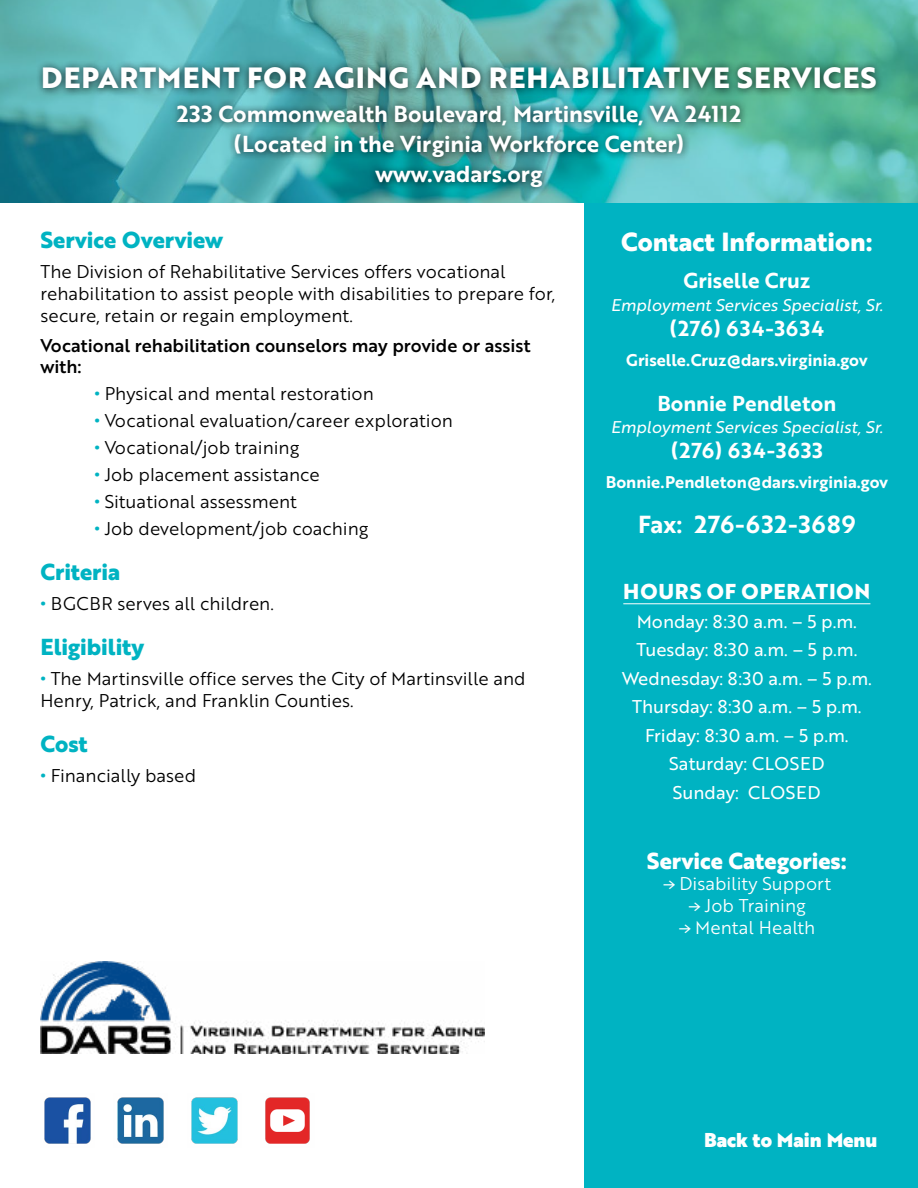
<style>
.page{position:relative;width:918px;height:1188px;background:#fff}
.page>*{position:absolute;margin:0;border:0;box-sizing:border-box;transform-origin:0 0}
.t1{font:700 28.5px "Brother 1816 Extra";letter-spacing:.04em;color:#fff}
.t2{font:700 25.5px "Brother 1816 Extra";color:#fff}
.t3{font:24px "Brother 1816 Bold";letter-spacing:.04em;color:#fff}
.t4{font:22.5px/30px "Brother 1816 Bold";color:#fff;text-align:center}
.t5{font:700 22.5px "Brother 1816 Extra";color:#00b3c2}
.t6{font:700 22.5px "Brother 1816 Extra";color:#fff}
.t7{font:21px "Brother 1816 Bold";color:#fff}
.t8{font:700 21px "Brother 1816 Extra";letter-spacing:.04em;color:#fff}
.t9{font:21px "Brother 1816 Bold";letter-spacing:.06em;color:#fff}
.t10{font:21px "Brother 1816 Bold";letter-spacing:.04em;color:#fff}
.t11{font:19.5px "Brother 1816 Black";color:#fff}
.t12{font:18px/21.6px "Brother 1816 Book";color:#000}
.t13{font:18px/28.5px "Brother 1816 Regular";color:#fff;text-align:center}
.t14{font:18px/21.6px "Brother 1816 Medium";color:#000}
.t15{font:18px "Brother 1816 Book";color:#fff}
.t16{font:16.5px "Brother 1816 Bold";color:#fff}
.t17{font:16.5px "Brother 1816 Regular Italic";color:#fff}
.s1{font-family:"Brother 1816 Bold";color:#00b3c2}
.s2{font-family:"Verlag"}
</style>
<div class="page">
<div style="left:584px;top:176px;width:334px;height:1012px;background:#00b3c2"></div>
<img style="left:40px;top:961px;width:444px;height:93px">
<img style="left:44px;top:1097px;width:47px;height:47px">
<img style="left:117px;top:1097px;width:47px;height:47px">
<img style="left:191px;top:1097px;width:47px;height:47px">
<img style="left:265px;top:1097px;width:45px;height:47px">
<hr style="left:623px;top:603px;width:247px;height:1px;background:#fff">
<svg style="left:0;top:0;width:918px;height:202px;background:#52b1aa"></svg>
<div style="left:36px;top:59px;width:848px;height:38px;background:#000;opacity:.75"></div>
<div style="left:170px;top:98px;width:578px;height:98px;background:#000;opacity:.75"></div>
<h1 class="t1" style="left:41px;top:56px;width:837px">DEPARTMENT FOR AGING AND REHABILITATIVE SERVICES</h1>
<p class="t4" style="left:177px;top:98px;width:566px">233 Commonwealth Boulevard, Martinsville, VA 24112 (Located in the Virginia Workforce Center) www.vadars.org</p>
<p class="t5" style="left:40px;top:223px;width:184px">Service Overview</p>
<p class="t12" style="left:40px;top:260px;width:516px">The Division of Rehabilitative Services offers vocational rehabilitation to assist people with disabilities to prepare for, secure, retain or regain employment.</p>
<p class="t14" style="left:40px;top:334px;width:492px">Vocational rehabilitation counselors may provide or assist with:</p>
<p class="t12" style="left:94px;top:382px;width:281px"><span class="s1">•</span> Physical and mental restoration</p>
<p class="t12" style="left:94px;top:409px;width:360px"><span class="s1">•</span> Vocational evaluation/career exploration</p>
<p class="t12" style="left:94px;top:436px;width:206px"><span class="s1">•</span> Vocational/job training</p>
<p class="t12" style="left:94px;top:463px;width:227px"><span class="s1">•</span> Job placement assistance</p>
<p class="t12" style="left:94px;top:490px;width:204px"><span class="s1">•</span> Situational assessment</p>
<p class="t12" style="left:94px;top:517px;width:276px"><span class="s1">•</span> Job development/job coaching</p>
<p class="t5" style="left:40px;top:555px;width:81px">Criteria</p>
<p class="t12" style="left:40px;top:592px;width:235px"><span class="s1">•</span> BGCBR serves all children.</p>
<p class="t5" style="left:40px;top:630px;width:105px">Eligibility</p>
<p class="t12" style="left:40px;top:667px;width:487px"><span class="s1">•</span> The Martinsville office serves the City of Martinsville and<br>Henry, Patrick, and Franklin Counties.</p>
<p class="t5" style="left:40px;top:726px;width:49px">Cost</p>
<p class="t12" style="left:40px;top:764px;width:157px"><span class="s1">•</span> Financially based</p>
<h2 class="t2" style="left:621px;top:222px;width:253px">Contact Information:</h2>
<p class="t7" style="left:684px;top:265px;width:128px">Griselle Cruz</p>
<p class="t17" style="left:611px;top:292px;width:274px">Employment Services Specialist, Sr.</p>
<p class="t9" style="left:669px;top:312px;width:156px">(276) 634-3634</p>
<p class="t16" style="left:626px;top:347px;width:243px">Griselle.Cruz@dars.virginia.gov</p>
<p class="t7" style="left:657px;top:387px;width:181px">Bonnie Pendleton</p>
<p class="t17" style="left:611px;top:415px;width:274px">Employment Services Specialist, Sr.</p>
<p class="t10" style="left:671px;top:435px;width:154px">(276) 634-3633</p>
<p class="t16" style="left:606px;top:470px;width:284px">Bonnie.Pendleton@dars.virginia.gov</p>
<h3 class="t3" style="left:638px;top:507px;width:219px">Fax: 276-632-3689</h3>
<p class="t8" style="left:623px;top:576px;width:249px">HOURS OF OPERATION</p>
<p class="t13" style="left:622px;top:607px;width:252px">Monday: 8:30 a.m. – 5 p.m.<br>Tuesday: 8:30 a.m. – 5 p.m.<br>Wednesday: 8:30 a.m. – 5 p.m.<br>Thursday: 8:30 a.m. – 5 p.m.<br>Friday: 8:30 a.m. – 5 p.m.<br>Saturday: CLOSED<br>Sunday: CLOSED</p>
<p class="t6" style="left:647px;top:843px;width:201px">Service Categories:</p>
<p class="t15" style="left:663px;top:871px;width:170px"><span class="s2">→</span> Disability Support</p>
<p class="t15" style="left:688px;top:892px;width:119px"><span class="s2">→</span> Job Training</p>
<p class="t15" style="left:678px;top:914px;width:138px"><span class="s2">→</span> Mental Health</p>
<p class="t11" style="left:704px;top:1125px;width:175px">Back to Main Menu</p>
</div>
